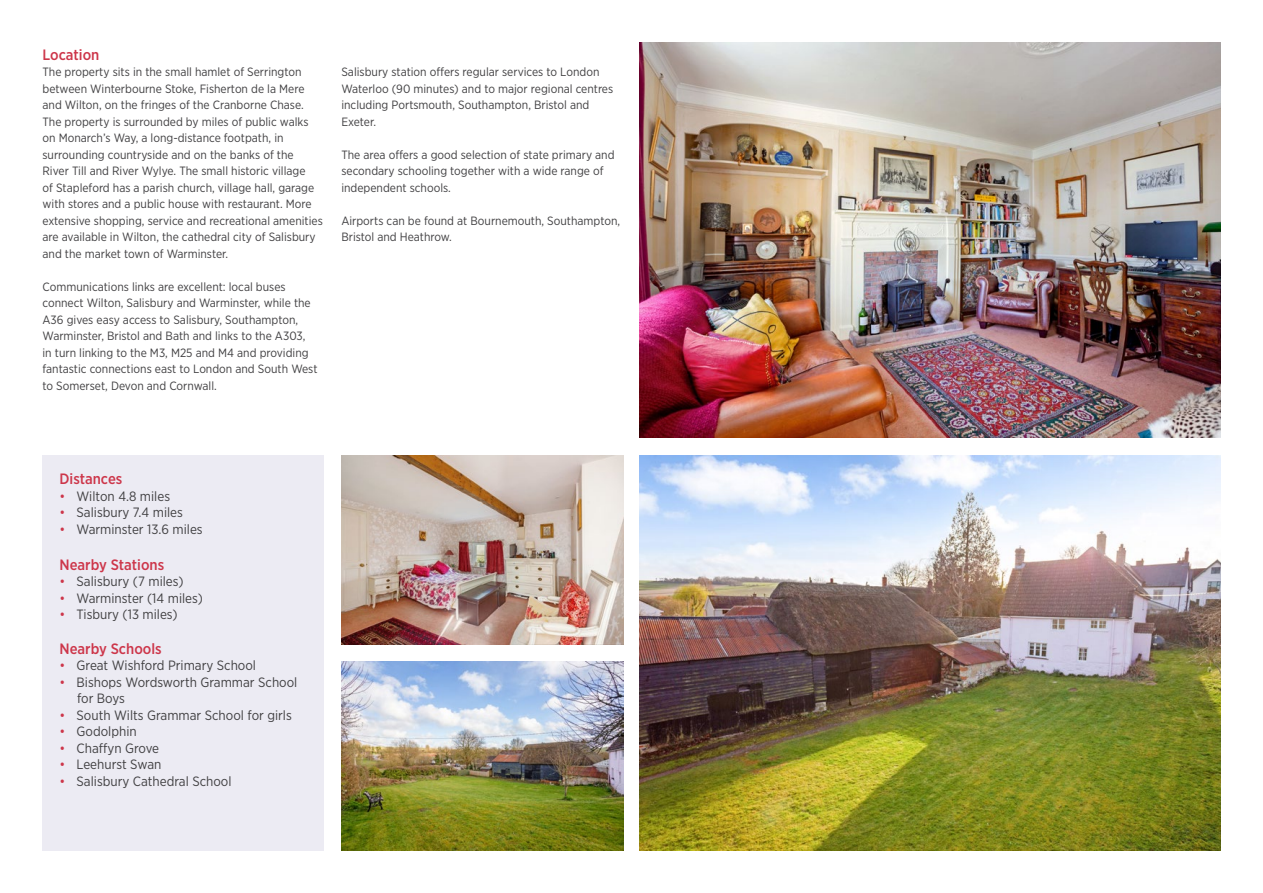
<style>
.page{position:relative;width:1263px;height:893px;background:#fff}
.page>*{position:absolute;margin:0;border:0;box-sizing:border-box;transform-origin:0 0}
.t1{font:500 15px "Gotham Narrow";color:#cd364a}
.t2{font:13.5px/16.5px "Gotham Narrow";color:#414042}
.t3{font:12px/16.5px "Gotham Narrow";color:#414042}
.s1{color:#cd364a}
</style>
<div class="page">
<img style="left:640px;top:455px;width:580px;height:395px">
<img style="left:640px;top:43px;width:580px;height:395px">
<img style="left:341px;top:455px;width:282px;height:190px">
<img style="left:341px;top:662px;width:282px;height:188px">
<div style="left:43px;top:455px;width:281px;height:395px;background:#ecebf3"></div>
<p class="t1" style="left:43px;top:45px;width:58px">Location</p>
<p class="t3" style="left:43px;top:64px;width:282px">The property sits in the small hamlet of Serrington between Winterbourne Stoke, Fisherton de la Mere and Wilton, on the fringes of the Cranborne Chase.<br>The property is surrounded by miles of public walks on Monarch’s Way, a long-distance footpath, in surrounding countryside and on the banks of the River Till and River Wylye. The small historic village<br>of Stapleford has a parish church, village hall, garage with stores and a public house with restaurant. More extensive shopping, service and recreational amenities are available in Wilton, the cathedral city of Salisbury and the market town of Warminster.</p>
<p class="t3" style="left:43px;top:278px;width:276px">Communications links are excellent: local buses connect Wilton, Salisbury and Warminster, while the A36 gives easy access to Salisbury, Southampton, Warminster, Bristol and Bath and links to the A303, in turn linking to the M3, M25 and M4 and providing fantastic connections east to London and South West to Somerset, Devon and Cornwall.</p>
<p class="t3" style="left:341px;top:64px;width:273px">Salisbury station offers regular services to London Waterloo (90 minutes) and to major regional centres including Portsmouth, Southampton, Bristol and Exeter.</p>
<p class="t3" style="left:341px;top:146px;width:275px">The area offers a good selection of state primary and secondary schooling together with a wide range of independent schools.</p>
<p class="t3" style="left:341px;top:212px;width:280px">Airports can be found at Bournemouth, Southampton,<br>Bristol and Heathrow.</p>
<p class="t1" style="left:60px;top:469px;width:64px">Distances</p>
<p class="t2" style="left:60px;top:487px;width:112px"><span class="s1">•</span> Wilton 4.8 miles</p>
<p class="t2" style="left:60px;top:504px;width:125px"><span class="s1">•</span> Salisbury 7.4 miles</p>
<p class="t2" style="left:60px;top:520px;width:145px"><span class="s1">•</span> Warminster 13.6 miles</p>
<p class="t1" style="left:60px;top:555px;width:106px">Nearby Stations</p>
<p class="t2" style="left:60px;top:573px;width:125px"><span class="s1">•</span> Salisbury (7 miles)</p>
<p class="t2" style="left:60px;top:589px;width:145px"><span class="s1">•</span> Warminster (14 miles)</p>
<p class="t2" style="left:60px;top:606px;width:120px"><span class="s1">•</span> Tisbury (13 miles)</p>
<p class="t1" style="left:60px;top:639px;width:104px">Nearby Schools</p>
<p class="t2" style="left:60px;top:657px;width:198px"><span class="s1">•</span> Great Wishford Primary School</p>
<p class="t2" style="left:77px;top:673px;width:222px;text-indent:-17px"><span class="s1">•</span> Bishops Wordsworth Grammar School for Boys</p>
<p class="t2" style="left:60px;top:706px;width:234px"><span class="s1">•</span> South Wilts Grammar School for girls</p>
<p class="t2" style="left:60px;top:723px;width:79px"><span class="s1">•</span> Godolphin</p>
<p class="t2" style="left:60px;top:739px;width:101px"><span class="s1">•</span> Chaffyn Grove</p>
<p class="t2" style="left:60px;top:756px;width:103px"><span class="s1">•</span> Leehurst Swan</p>
<p class="t2" style="left:60px;top:772px;width:174px"><span class="s1">•</span> Salisbury Cathedral School</p>
</div>
